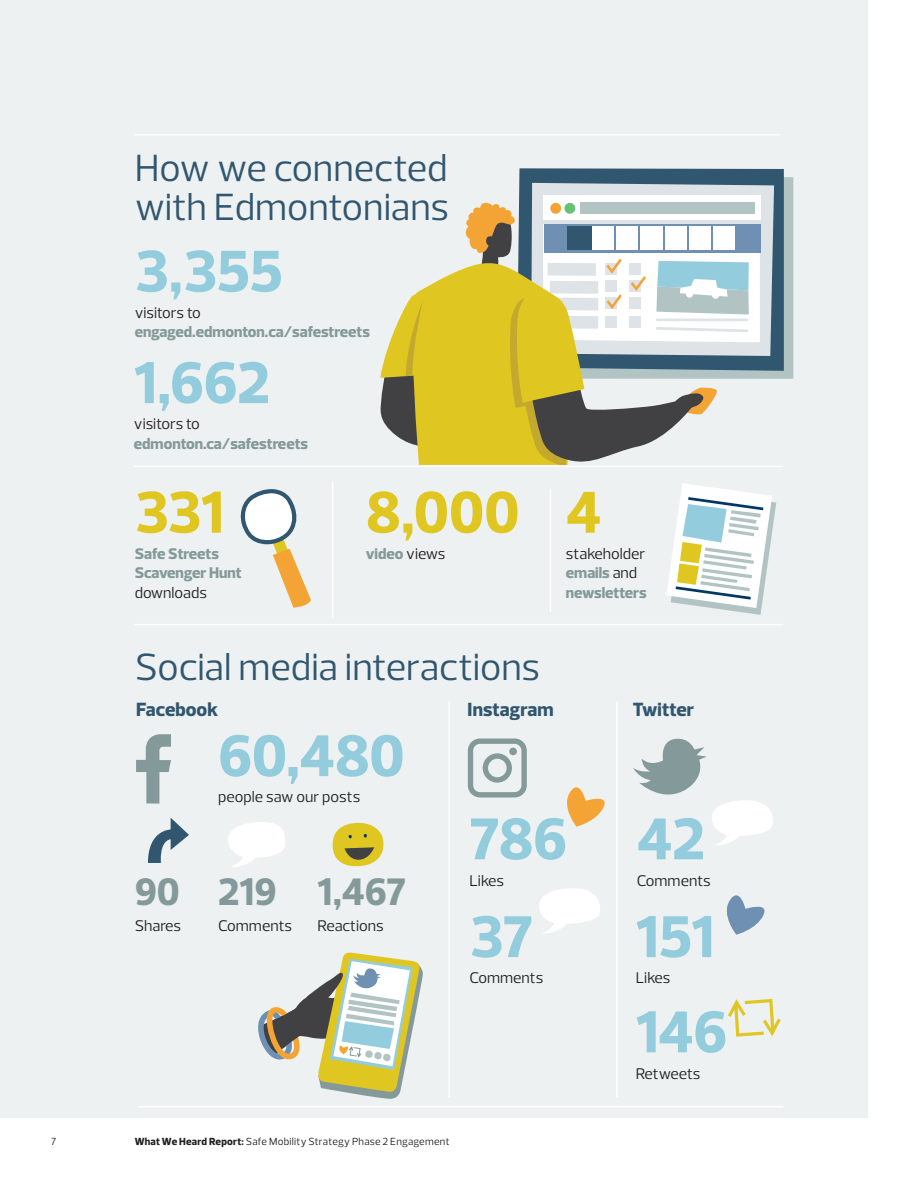
<style>
.page{position:relative;width:918px;height:1188px;background:#fff}
.page>*{position:absolute;margin:0;border:0;box-sizing:border-box;transform-origin:0 0}
.Infographic_Number{font:800 60px "Prelo";letter-spacing:-.01em;color:#93cddd}
.Infographic_Number-2{font:800 60px "Prelo";letter-spacing:-.005em;color:#e0c621}
.Infographic_Number-3{font:800 39px "Prelo";color:#84999a}
.PE_Heading_Doc{font:38.55px/39px "Prelo";color:#31566f}
.PE_Heading_Doc-2{font:800 19.5px "Prelo";color:#31566f}
.Infographic_Body{font:800 15.75px/19.5px "Prelo";color:#84999a}
.Infographic_Body-2{font:15.75px "Prelo";color:#231f20}
.t1{font:10.5px "Prelo";letter-spacing:.025em;color:#231f20}
.s1{font-weight:400;color:#231f20}
.s2{font-weight:800}
.s3{font-weight:800;color:#414042}
</style>
<div class="page">
<div style="left:0;top:0;width:867px;height:1118px;background:#edf1f1"></div>
<svg style="left:228px;top:822px;width:57px;height:45px"></svg>
<div style="left:774px;top:177px;width:19px;height:202px;background:#b2c3c4"></div>
<svg style="left:519px;top:168px;width:265px;height:203px;background:#375b73"></svg>
<svg style="left:380px;top:183px;width:394px;height:282px"></svg>
<svg style="left:567px;top:787px;width:38px;height:40px"></svg>
<svg style="left:726px;top:895px;width:39px;height:40px"></svg>
<svg style="left:728px;top:999px;width:53px;height:38px"></svg>
<svg style="left:468px;top:739px;width:59px;height:58px"></svg>
<div style="left:509px;top:748px;width:8px;height:7px;background:#84999a;border-radius:50%"></div>
<svg style="left:136px;top:734px;width:35px;height:70px"></svg>
<hr style="left:448px;top:702px;width:2px;height:395px;background:#fff">
<hr style="left:616px;top:702px;width:2px;height:395px;background:#fff">
<hr style="left:550px;top:489px;width:1px;height:123px;background:#fff">
<hr style="left:135px;top:466px;width:648px;height:1px;background:#fff">
<hr style="left:135px;top:624px;width:648px;height:1px;background:#fff">
<hr style="left:138px;top:1106px;width:645px;height:1px;background:#fff">
<hr style="left:135px;top:134px;width:645px;height:2px;background:#fff">
<svg style="left:258px;top:953px;width:165px;height:146px"></svg>
<svg style="left:240px;top:489px;width:71px;height:119px"></svg>
<hr style="left:332px;top:481px;width:1px;height:136px;background:#fff">
<svg style="left:667px;top:483px;width:109px;height:132px"></svg>
<svg style="left:539px;top:888px;width:61px;height:45px"></svg>
<svg style="left:633px;top:738px;width:140px;height:107px"></svg>
<svg style="left:148px;top:818px;width:41px;height:45px"></svg>
<svg style="left:333px;top:822px;width:51px;height:45px"></svg>
<p class="PE_Heading_Doc" style="left:135px;top:149px;width:316px">How we connected with Edmontonians</p>
<p class="Infographic_Number" style="left:135px;top:235px;width:150px">3,355</p>
<p class="Infographic_Body" style="left:135px;top:303px;width:237px"><span class="s1">visitors to </span>engaged.edmonton.ca/safestreets</p>
<p class="Infographic_Number" style="left:134px;top:346px;width:138px">1,662</p>
<p class="Infographic_Body" style="left:134px;top:414px;width:176px"><span class="s1">visitors to </span>edmonton.ca/safestreets</p>
<p class="Infographic_Number-2" style="left:135px;top:476px;width:91px">331</p>
<p class="Infographic_Body" style="left:135px;top:544px;width:109px">Safe Streets<br>Scavenger Hunt <span class="s1">downloads</span></p>
<p class="Infographic_Number-2" style="left:366px;top:476px;width:155px">8,000</p>
<p class="Infographic_Body" style="left:366px;top:544px;width:81px">video <span class="s1">views</span></p>
<p class="PE_Heading_Doc" style="left:135px;top:648px;width:407px">Social media interactions</p>
<p class="Infographic_Number-2" style="left:566px;top:476px;width:37px">4</p>
<p class="Infographic_Body" style="left:566px;top:544px;width:82px"><span class="s1">stakeholder </span>emails <span class="s1">and </span>newsletters</p>
<p class="PE_Heading_Doc-2" style="left:136px;top:698px;width:84px">Facebook</p>
<p class="PE_Heading_Doc-2" style="left:468px;top:698px;width:88px">Instagram</p>
<p class="PE_Heading_Doc-2" style="left:633px;top:698px;width:63px">Twitter</p>
<p class="Infographic_Number-3" style="left:135px;top:868px;width:47px">90</p>
<p class="Infographic_Body-2" style="left:135px;top:916px;width:48px">Shares</p>
<p class="Infographic_Number" style="left:218px;top:719px;width:188px">60,480</p>
<p class="Infographic_Body-2" style="left:218px;top:787px;width:144px">people saw our posts</p>
<p class="Infographic_Number-3" style="left:218px;top:868px;width:60px">219</p>
<p class="Infographic_Body-2" style="left:218px;top:916px;width:75px">Comments</p>
<p class="Infographic_Number-3" style="left:318px;top:868px;width:90px">1,467</p>
<p class="Infographic_Body-2" style="left:318px;top:916px;width:68px">Reactions</p>
<p class="Infographic_Number" style="left:469px;top:802px;width:99px">786</p>
<p class="Infographic_Body-2" style="left:469px;top:871px;width:36px">Likes</p>
<p class="Infographic_Number" style="left:469px;top:900px;width:65px">37</p>
<p class="Infographic_Body-2" style="left:469px;top:968px;width:75px">Comments</p>
<p class="t1" style="left:51px;top:1135px;width:7px">7</p>
<p class="t1" style="left:135px;top:1135px;width:316px"><span class="s2">What We Heard Report</span><span class="s3">:</span> Safe Mobility Strategy Phase 2 Engagement</p>
<p class="Infographic_Number" style="left:637px;top:802px;width:70px">42</p>
<p class="Infographic_Body-2" style="left:637px;top:871px;width:75px">Comments</p>
<p class="Infographic_Number" style="left:636px;top:900px;width:80px">151</p>
<p class="Infographic_Body-2" style="left:636px;top:968px;width:36px">Likes</p>
<p class="Infographic_Number" style="left:636px;top:995px;width:93px">146</p>
<p class="Infographic_Body-2" style="left:636px;top:1064px;width:66px">Retweets</p>
</div>
